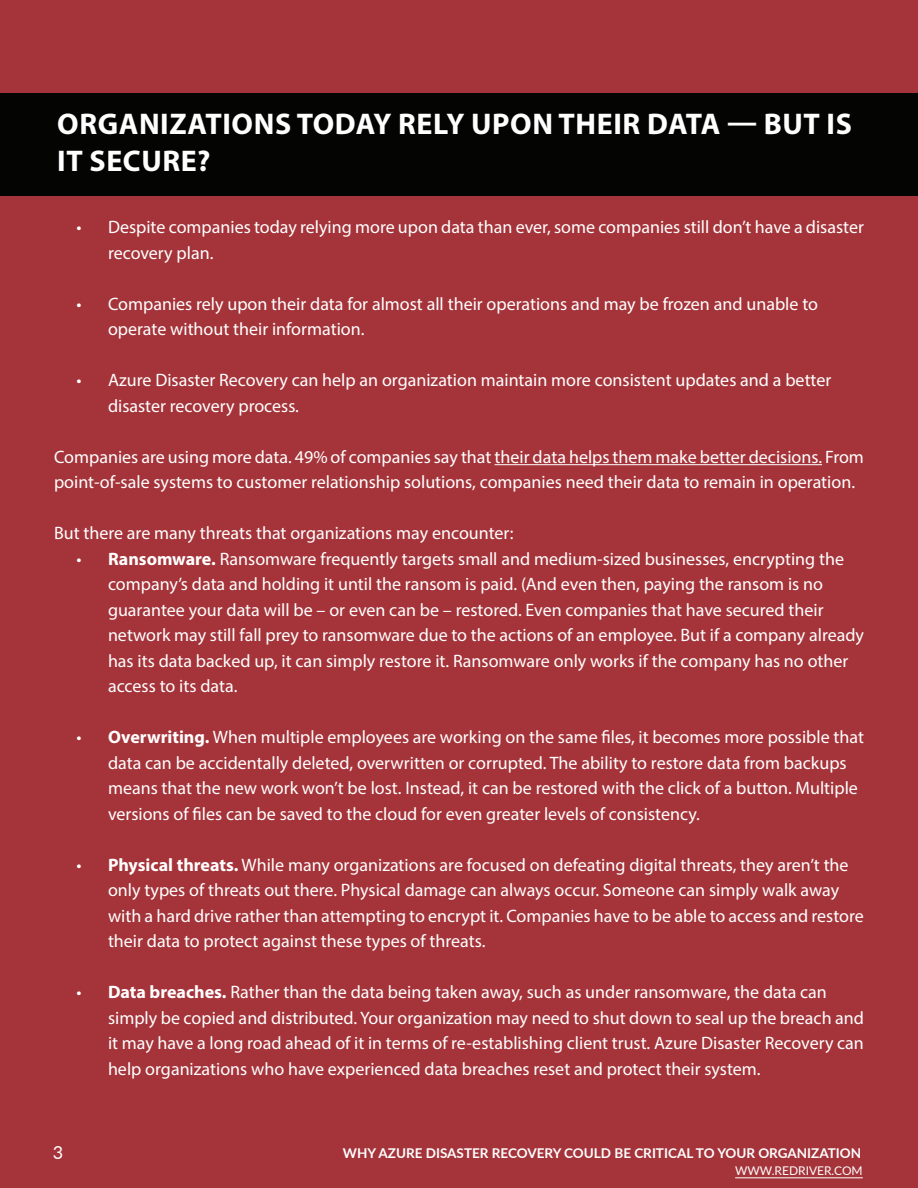
<style>
.page{position:relative;width:918px;height:1188px;background:#fff}
.page>*{position:absolute;margin:0;border:0;box-sizing:border-box;transform-origin:0 0}
.t1{font:700 30px/37.5px "Myriad Pro";letter-spacing:.02em;color:#fff}
.t2{font:18px/25.5px "Myriad Pro";color:#fff}
.t3{font:18px "Lato";color:#fff}
.t4{font:700 13.5px "Lato";color:#fff}
.t5{font:12px "Lato";color:#fff}
.s1{font-weight:700}
</style>
<div class="page">
<div style="left:0;top:1118px;width:918px;height:70px;background:#a4333a"></div>
<hr style="left:735px;top:1178px;width:128px;height:1px;background:#fff">
<div style="left:0;top:0;width:918px;height:1118px;background:#a5343a"></div>
<div style="left:0;top:94px;width:918px;height:102px;background:#040503"></div>
<hr style="left:495px;top:464px;width:327px;height:1px;background:#fff">
<p class="t1" style="left:57px;top:104px;width:796px">ORGANIZATIONS TODAY RELY UPON THEIR DATA — BUT IS<br>IT SECURE?</p>
<p class="t2" style="left:76px;top:214px;width:789px">• Despite companies today relying more upon data than ever, some companies still don’t have a disaster</p>
<p class="t2" style="left:108px;top:240px;width:107px">recovery plan.</p>
<p class="t2" style="left:76px;top:291px;width:743px">• Companies rely upon their data for almost all their operations and may be frozen and unable to</p>
<p class="t2" style="left:108px;top:316px;width:258px">operate without their information.</p>
<p class="t2" style="left:76px;top:367px;width:756px">• Azure Disaster Recovery can help an organization maintain more consistent updates and a better</p>
<p class="t2" style="left:108px;top:393px;width:193px">disaster recovery process.</p>
<p class="t2" style="left:54px;top:444px;width:811px">Companies are using more data. 49% of companies say that their data helps them make better decisions. From point-of-sale systems to customer relationship solutions, companies need their data to remain in operation.</p>
<p class="t2" style="left:54px;top:520px;width:461px">But there are many threats that organizations may encounter:</p>
<p class="t2" style="left:76px;top:546px;width:769px">• <span class="s1">Ransomware.</span> Ransomware frequently targets small and medium-sized businesses, encrypting the</p>
<p class="t2" style="left:108px;top:571px;width:717px">company’s data and holding it until the ransom is paid. (And even then, paying the ransom is no</p>
<p class="t2" style="left:108px;top:597px;width:717px">guarantee your data will be – or even can be – restored. Even companies that have secured their</p>
<p class="t2" style="left:108px;top:622px;width:758px">network may still fall prey to ransomware due to the actions of an employee. But if a company already</p>
<p class="t2" style="left:108px;top:648px;width:742px">has its data backed up, it can simply restore it. Ransomware only works if the company has no other</p>
<p class="t2" style="left:108px;top:673px;width:131px">access to its data.</p>
<p class="t2" style="left:76px;top:724px;width:789px">• <span class="s1">Overwriting.</span> When multiple employees are working on the same files, it becomes more possible that</p>
<p class="t2" style="left:108px;top:750px;width:740px">data can be accidentally deleted, overwritten or corrupted. The ability to restore data from backups</p>
<p class="t2" style="left:108px;top:775px;width:751px">means that the new work won’t be lost. Instead, it can be restored with the click of a button. Multiple</p>
<p class="t2" style="left:108px;top:801px;width:593px">versions of files can be saved to the cloud for even greater levels of consistency.</p>
<p class="t2" style="left:76px;top:852px;width:774px">• <span class="s1">Physical threats.</span> While many organizations are focused on defeating digital threats, they aren’t the</p>
<p class="t2" style="left:108px;top:877px;width:733px">only types of threats out there. Physical damage can always occur. Someone can simply walk away</p>
<p class="t2" style="left:108px;top:903px;width:757px">with a hard drive rather than attempting to encrypt it. Companies have to be able to access and restore</p>
<p class="t2" style="left:108px;top:928px;width:379px">their data to protect against these types of threats.</p>
<p class="t2" style="left:76px;top:979px;width:752px">• <span class="s1">Data breaches.</span> Rather than the data being taken away, such as under ransomware, the data can</p>
<p class="t2" style="left:108px;top:1005px;width:758px">simply be copied and distributed. Your organization may need to shut down to seal up the breach and</p>
<p class="t2" style="left:108px;top:1030px;width:757px">it may have a long road ahead of it in terms of re-establishing client trust. Azure Disaster Recovery can</p>
<p class="t2" style="left:108px;top:1056px;width:654px">help organizations who have experienced data breaches reset and protect their system.</p>
<p class="t3" style="left:53px;top:1140px;width:12px">3</p>
<p class="t4" style="left:343px;top:1143px;width:520px">WHY AZURE DISASTER RECOVERY COULD BE CRITICAL TO YOUR ORGANIZATION</p>
<p class="t5" style="left:735px;top:1162px;width:129px">WWW.REDRIVER.COM</p>
</div>
